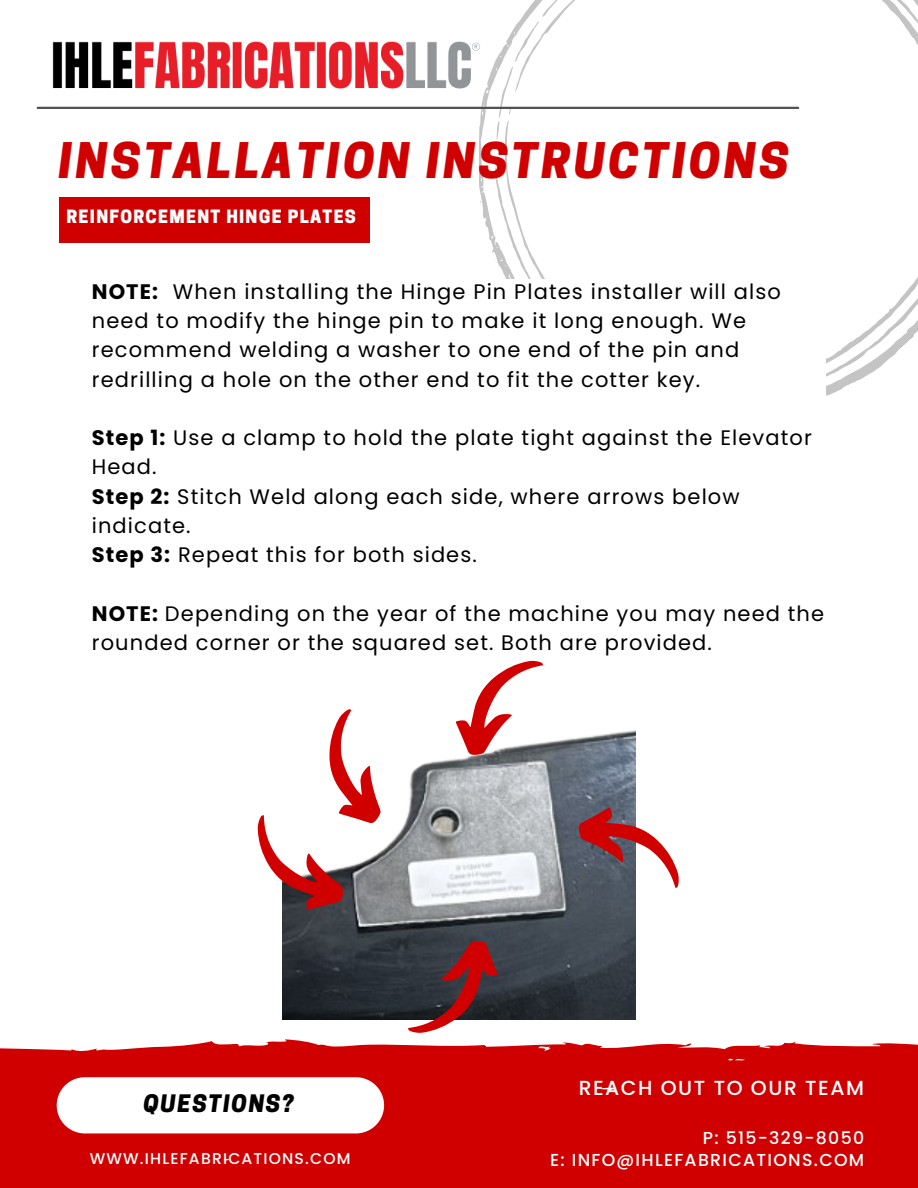
<style>
.page{position:relative;width:918px;height:1188px;background:#fff}
.page>*{position:absolute;margin:0;border:0;box-sizing:border-box;transform-origin:0 0}
.t1{font:italic 800 46.05px "Cooper Hewitt";letter-spacing:.075em;color:#d00000}
.t2{font:italic 800 22.65px "Cooper Hewitt";letter-spacing:.075em;color:#000}
.t3{font:21px/29.2px "Poppins";letter-spacing:.055em;color:#000}
.t4{font:500 20.4px "Poppins";letter-spacing:.075em;color:#fff}
.t5{font:500 17.4px "Poppins";letter-spacing:.075em;color:#fff}
.t6{font:800 17.25px "Cooper Hewitt";letter-spacing:.075em;color:#fff}
.t7{font:500 15.6px "Poppins";letter-spacing:.075em;color:#fff}
.s1{font-weight:700}
</style>
<div class="page">
<svg style="left:479px;top:0;width:439px;height:396px"></svg>
<div style="left:0;top:1039px;width:918px;height:149px;background:#d00000"></div>
<svg style="left:57px;top:1077px;width:327px;height:56px"></svg>
<img style="left:37px;top:27px;width:458px;height:80px">
<div style="left:59px;top:198px;width:310px;height:45px;background:#d00000"></div>
<hr style="left:38px;top:107px;width:760px;height:2px;background:#525051">
<div style="left:92px;top:280px;width:734px;height:376px;background:#fff"></div>
<img style="left:283px;top:730px;width:352px;height:290px">
<svg style="left:445px;top:660px;width:103px;height:101px"></svg>
<svg style="left:574px;top:799px;width:105px;height:94px"></svg>
<svg style="left:257px;top:709px;width:126px;height:213px"></svg>
<svg style="left:403px;top:935px;width:106px;height:117px"></svg>
<p class="t1" style="left:59px;top:144px;width:732px">INSTALLATION INSTRUCTIONS</p>
<p class="t6" style="left:66px;top:210px;width:291px">REINFORCEMENT HINGE PLATES</p>
<p class="t3" style="left:92px;top:277px;width:691px"><span class="s1">NOTE:</span> When installing the Hinge Pin Plates installer will also need to modify the hinge pin to make it long enough. We recommend welding a washer to one end of the pin and redrilling a hole on the other end to fit the cotter key.</p>
<p class="t3" style="left:92px;top:423px;width:722px"><span class="s1">Step 1:</span> Use a clamp to hold the plate tight against the Elevator<br>Head.</p>
<p class="t3" style="left:92px;top:482px;width:649px"><span class="s1">Step 2:</span> Stitch Weld along each side, where arrows below indicate.</p>
<p class="t3" style="left:92px;top:540px;width:387px"><span class="s1">Step 3:</span> Repeat this for both sides.</p>
<p class="t3" style="left:92px;top:599px;width:734px"><span class="s1">NOTE:</span> Depending on the year of the machine you may need the rounded corner or the squared set. Both are provided.</p>
<p class="t2" style="left:144px;top:1095px;width:152px">QUESTIONS?</p>
<p class="t7" style="left:90px;top:1147px;width:262px">WWW.IHLEFABRICATIONS.COM</p>
<p class="t4" style="left:579px;top:1074px;width:287px">REACH OUT TO OUR TEAM</p>
<p class="t5" style="left:703px;top:1125px;width:163px">P: 515-329-8050</p>
<p class="t5" style="left:550px;top:1148px;width:316px">E: INFO@IHLEFABRICATIONS.COM</p>
</div>
